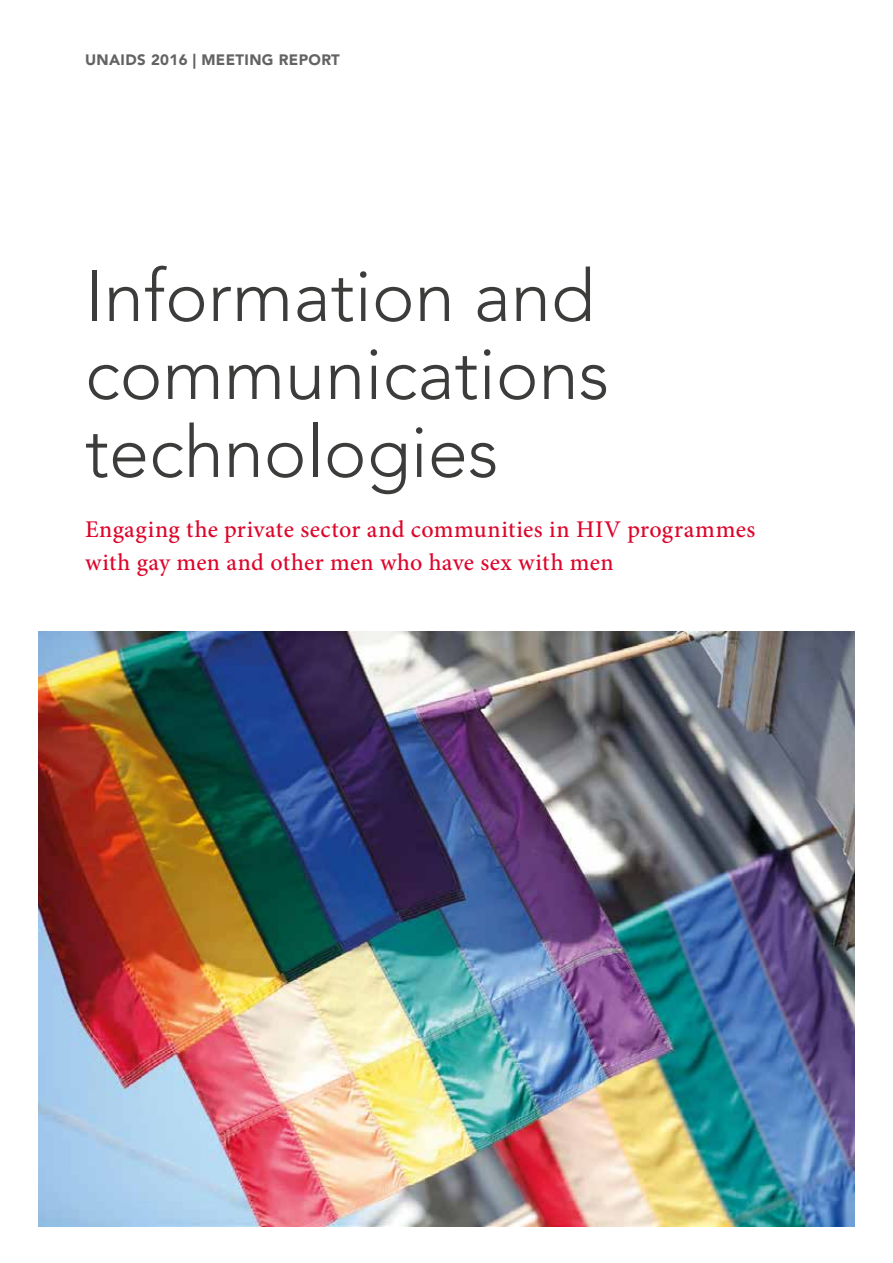
<style>
.page{position:relative;width:893px;height:1263px;background:#fff}
.page>*{position:absolute;margin:0;border:0;box-sizing:border-box;transform-origin:0 0}
.t1{font:300 72px/78px "Avenir";color:#3c3c3b}
.t2{font:500 24px/33px "Minion Pro";letter-spacing:.015em;color:#dd052b}
.t3{font:900 15px "Avenir";letter-spacing:.025em;color:#646363}
</style>
<div class="page">
<img style="left:38px;top:631px;width:817px;height:596px">
<p class="t3" style="left:85px;top:51px;width:256px">UNAIDS 2016 | MEETING REPORT</p>
<h1 class="t1" style="left:85px;top:257px;width:526px">Information and communications technologies</h1>
<p class="t2" style="left:85px;top:513px;width:672px">Engaging the private sector and communities in HIV programmes with gay men and other men who have sex with men</p>
</div>
